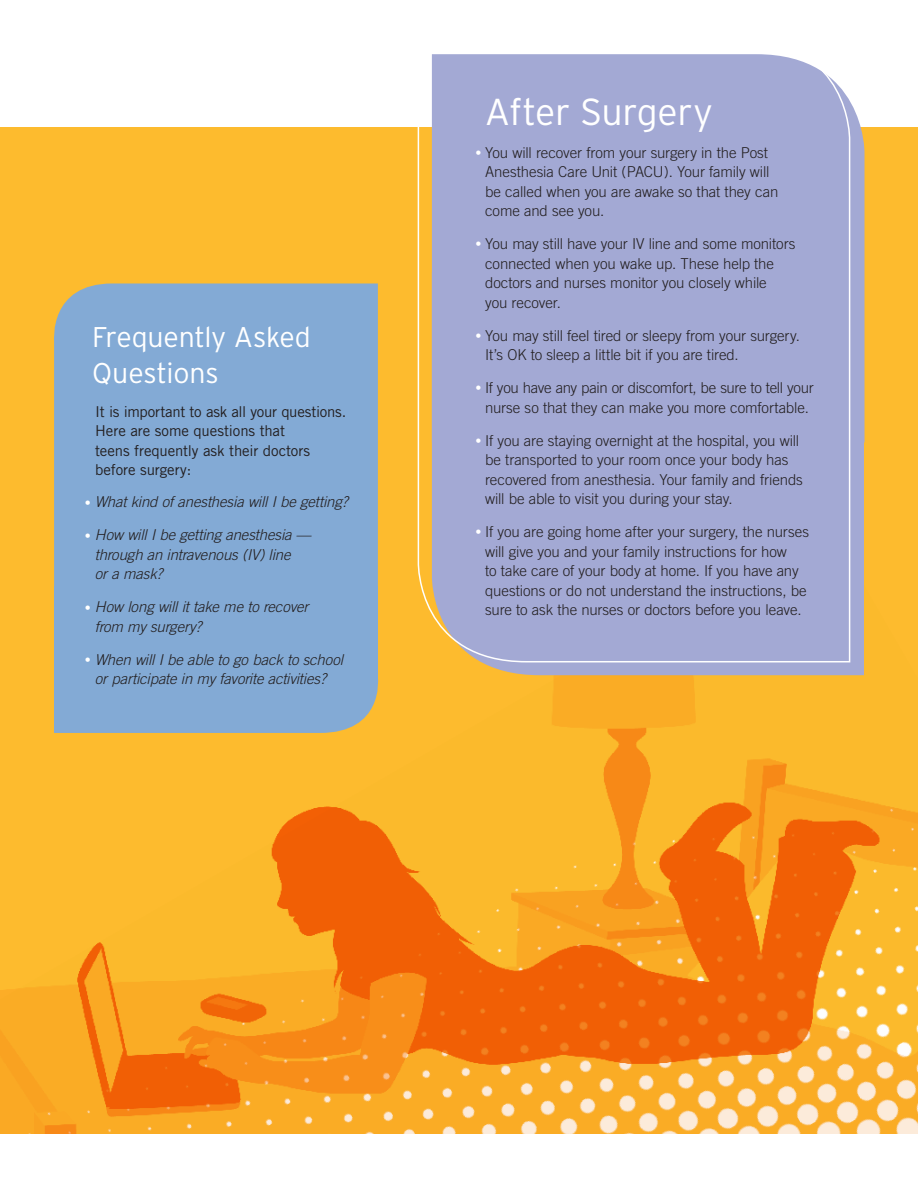
<style>
.page{position:relative;width:918px;height:1188px;background:#fff}
.page>*{position:absolute;margin:0;border:0;box-sizing:border-box;transform-origin:0 0}
.t1{font:300 37.5px "Interstate";letter-spacing:-.01em;color:#fff}
.t2{font:300 28.5px/36px "Interstate";letter-spacing:-.01em;color:#fff}
.t3{font:300 15px/19.5px "Trade Gothic";letter-spacing:-.005em;color:#231f20}
.t4{font:italic 300 15px/19.5px "Trade Gothic";letter-spacing:-.01em;color:#231f20}
.t5{font:15px/19.5px "Trade Gothic";letter-spacing:-.01em;color:#231f20}
.s1{font-style:normal;font-size:12px;color:#fff}
.s2{font-size:12px;color:#fff}
</style>
<div class="page">
<div style="left:0;top:128px;width:918px;height:1006px;background:#fdbb2e"></div>
<img style="left:0;top:675px;width:918px;height:459px">
<div style="left:54px;top:284px;width:324px;height:302px;background:#83aad5"></div>
<div style="left:54px;top:586px;width:329px;height:147px;background:#83aad5"></div>
<div style="left:483px;top:272px;width:381px;height:403px;background:#a3a9d4"></div>
<div style="left:417px;top:54px;width:434px;height:609px;background:#a3a9d4"></div>
<p class="t2" style="left:92px;top:319px;width:220px">Frequently Asked<br>Questions</p>
<p class="t5" style="left:95px;top:401px;width:253px">It is important to ask all your questions.<br>Here are some questions that<br>teens frequently ask their doctors before surgery:</p>
<p class="t4" style="left:85px;top:492px;width:265px"><span class="s1">•</span> What kind of anesthesia will I be getting?</p>
<p class="t4" style="left:95px;top:525px;width:218px;text-indent:-10px"><span class="s1">•</span> How will I be getting anesthesia — through an intravenous (IV) line<br>or a mask?</p>
<p class="t4" style="left:95px;top:597px;width:215px;text-indent:-10px"><span class="s1">•</span> How long will it take me to recover from my surgery?</p>
<p class="t4" style="left:85px;top:649px;width:260px;text-align:center"><span class="s1">•</span> When will I be able to go back to school or participate in my favorite activities?</p>
<p class="t1" style="left:485px;top:91px;width:230px">After Surgery</p>
<p class="t3" style="left:485px;top:142px;width:295px;text-indent:-10px"><span class="s2">•</span> You will recover from your surgery in the Post Anesthesia Care Unit (PACU). Your family will be called when you are awake so that they can come and see you.</p>
<p class="t3" style="left:485px;top:234px;width:312px;text-indent:-10px"><span class="s2">•</span> You may still have your IV line and some monitors connected when you wake up. These help the doctors and nurses monitor you closely while<br>you recover.</p>
<p class="t3" style="left:485px;top:325px;width:316px;text-indent:-10px"><span class="s2">•</span> You may still feel tired or sleepy from your surgery.<br>It’s OK to sleep a little bit if you are tired.</p>
<p class="t3" style="left:475px;top:378px;width:340px;text-align:center"><span class="s2">•</span> If you have any pain or discomfort, be sure to tell your nurse so that they can make you more comfortable.</p>
<p class="t3" style="left:485px;top:430px;width:319px;text-indent:-10px"><span class="s2">•</span> If you are staying overnight at the hospital, you will be transported to your room once your body has recovered from anesthesia. Your family and friends will be able to visit you during your stay.</p>
<p class="t3" style="left:485px;top:522px;width:325px;text-indent:-10px"><span class="s2">•</span> If you are going home after your surgery, the nurses will give you and your family instructions for how<br>to take care of your body at home. If you have any questions or do not understand the instructions, be sure to ask the nurses or doctors before you leave.</p>
</div>
